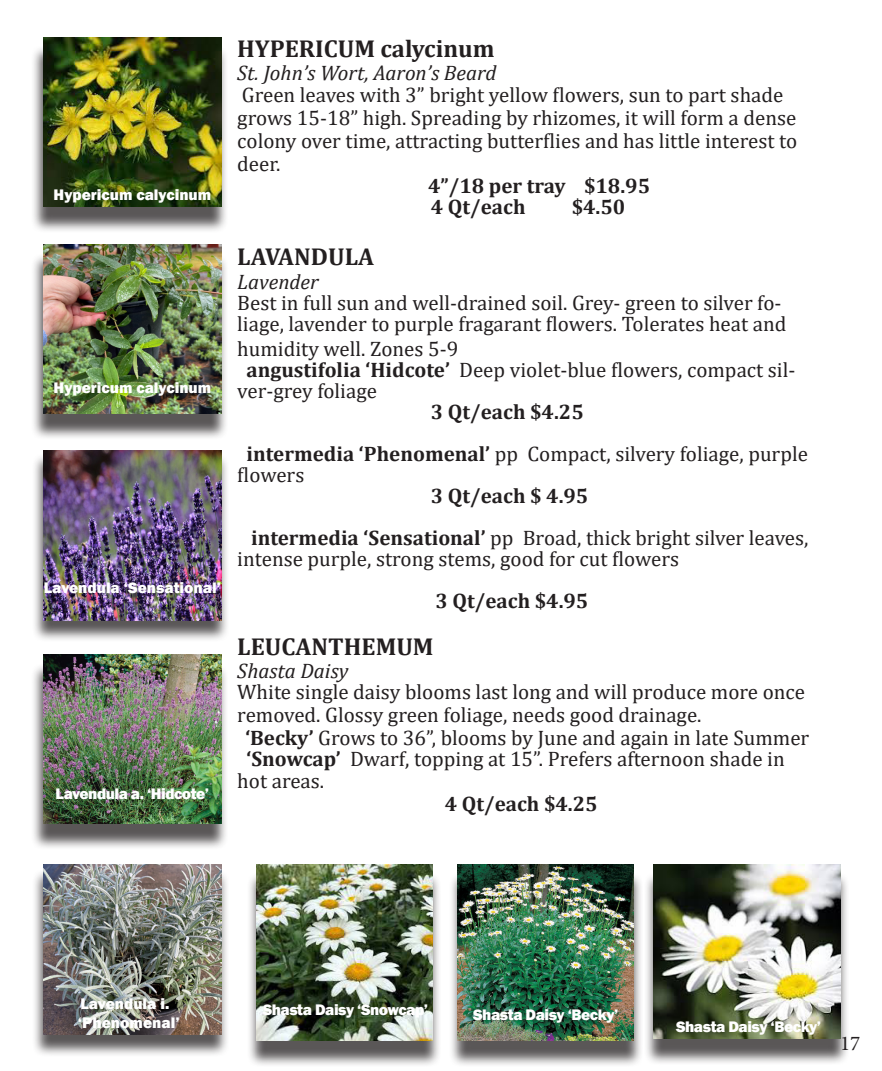
<style>
.page{position:relative;width:882px;height:1071px;background:#fff}
.page>*{position:absolute;margin:0;border:0;box-sizing:border-box;transform-origin:0 0}
.t1{font:700 24.5px "Cambria";color:#231f20}
.t2{font:21px/22.8px "Cambria";color:#231f20}
.t3{font:700 21px "Cambria";color:#231f20}
.t4{font:italic 21px "Cambria";color:#231f20}
.t5{font:21px "Minion Pro";color:#231f20}
.t6{font:800 15.75px "Franklin Gothic";letter-spacing:-.005em;color:#fff}
.t7{font:800 15.75px "Franklin Gothic";letter-spacing:-.03em;color:#fff}
.s1{font-weight:700}
</style>
<div class="page">
<div style="left:31px;top:45px;width:197px;height:188px;background:#231f20;opacity:.75"></div>
<img style="left:43px;top:38px;width:179px;height:169px">
<div style="left:31px;top:453px;width:198px;height:189px;background:#231f20;opacity:.75"></div>
<img style="left:43px;top:450px;width:179px;height:171px">
<div style="left:31px;top:869px;width:198px;height:189px;background:#231f20;opacity:.75"></div>
<img style="left:43px;top:864px;width:179px;height:170px">
<div style="left:31px;top:662px;width:197px;height:188px;background:#231f20;opacity:.75"></div>
<img style="left:43px;top:655px;width:179px;height:169px">
<div style="left:31px;top:252px;width:197px;height:188px;background:#231f20;opacity:.75"></div>
<img style="left:43px;top:245px;width:179px;height:169px">
<div style="left:247px;top:872px;width:195px;height:195px;background:#231f20;opacity:.75"></div>
<img style="left:256px;top:864px;width:176px;height:176px">
<div style="left:448px;top:872px;width:195px;height:195px;background:#231f20;opacity:.75"></div>
<img style="left:458px;top:864px;width:176px;height:176px">
<div style="left:643px;top:872px;width:206px;height:193px;background:#231f20;opacity:.75"></div>
<img style="left:653px;top:864px;width:187px;height:174px">
<p class="t6" style="left:54px;top:185px;width:159px">Hypericum calycinum</p>
<p class="t6" style="left:54px;top:378px;width:159px">Hypericum calycinum</p>
<p class="t6" style="left:44px;top:577px;width:179px">Lavendula ‘Sensational’</p>
<p class="t7" style="left:56px;top:784px;width:155px">Lavendula a. ‘Hidcote’</p>
<p class="t1" style="left:237px;top:31px;width:259px">HYPERICUM calycinum</p>
<p class="t4" style="left:237px;top:58px;width:261px">St. John’s Wort, Aaron’s Beard</p>
<p class="t2" style="left:237px;top:84px;width:561px">Green leaves with 3” bright yellow flowers, sun to part shade grows 15-18” high. Spreading by rhizomes, it will form a dense colony over time, attracting butterflies and has little interest to deer.</p>
<p class="t3" style="left:428px;top:171px;width:224px">4”/18 per tray $18.95</p>
<p class="t3" style="left:431px;top:192px;width:96px">4 Qt/each</p>
<p class="t3" style="left:572px;top:192px;width:55px">$4.50</p>
<p class="t1" style="left:237px;top:239px;width:138px">LAVANDULA</p>
<p class="t4" style="left:237px;top:267px;width:83px">Lavender</p>
<p class="t2" style="left:237px;top:292px;width:551px;line-height:21px">Best in full sun and well-drained soil. Grey- green to silver fo&shy;liage, lavender to purple fragarant flowers. Tolerates heat and</p>
<p class="t2" style="left:237px;top:337px;width:223px">humidity well. Zones 5-9</p>
<p class="t2" style="left:237px;top:359px;width:560px;line-height:21px;text-indent:9px"><span class="s1">angustifolia ‘Hidcote’</span> Deep violet-blue flowers, compact sil&shy;ver-grey foliage</p>
<p class="t3" style="left:431px;top:397px;width:154px">3 Qt/each $4.25</p>
<p class="t2" style="left:237px;top:443px;width:572px;line-height:21px;text-indent:9px"><span class="s1">intermedia ‘Phenomenal’</span> pp Compact, silvery foliage, purple flowers</p>
<p class="t3" style="left:431px;top:481px;width:159px">3 Qt/each $ 4.95</p>
<p class="t2" style="left:237px;top:527px;width:573px;line-height:21px;text-indent:14px"><span class="s1">intermedia ‘Sensational’</span> pp Broad, thick bright silver leaves, intense purple, strong stems, good for cut flowers</p>
<p class="t3" style="left:436px;top:586px;width:154px">3 Qt/each $4.95</p>
<p class="t1" style="left:237px;top:630px;width:198px">LEUCANTHEMUM</p>
<p class="t4" style="left:237px;top:656px;width:113px">Shasta Daisy</p>
<p class="t2" style="left:237px;top:680px;width:569px">White single daisy blooms last long and will produce more once removed. Glossy green foliage, needs good drainage.</p>
<p class="t2" style="left:245px;top:726px;width:565px"><span class="s1">‘Becky’</span> Grows to 36”, blooms by June and again in late Summer</p>
<p class="t2" style="left:237px;top:747px;width:549px;text-indent:9px"><span class="s1">‘Snowcap’</span> Dwarf, topping at 15”. Prefers afternoon shade in hot areas.</p>
<p class="t3" style="left:445px;top:789px;width:154px">4 Qt/each $4.25</p>
<p class="t6" style="left:80px;top:994px;width:91px">Lavendula i.</p>
<p class="t6" style="left:78px;top:1012px;width:103px">‘Phenomenal’</p>
<p class="t7" style="left:263px;top:999px;width:167px">Shasta Daisy ‘Snowcap’</p>
<p class="t7" style="left:473px;top:1005px;width:147px">Shasta Daisy ‘Becky’</p>
<p class="t7" style="left:676px;top:1016px;width:147px">Shasta Daisy ‘Becky’</p>
<p class="t5" style="left:840px;top:1029px;width:22px">17</p>
</div>
